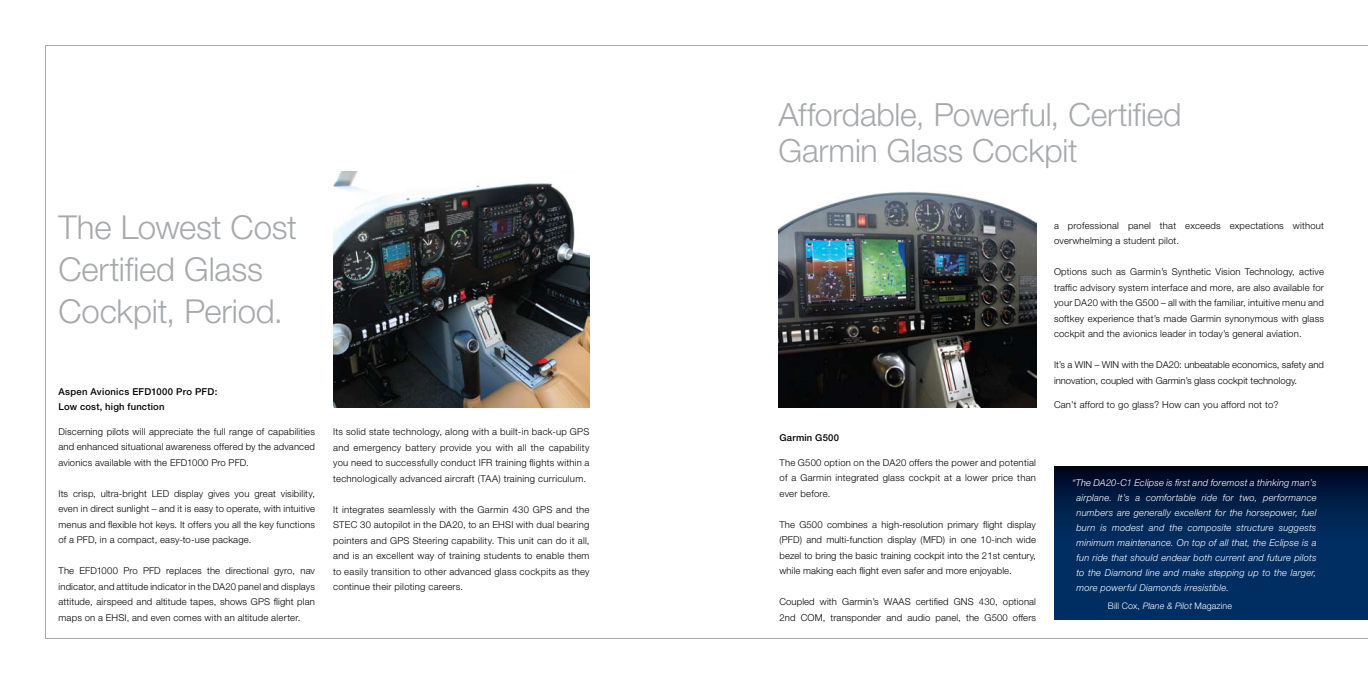
<style>
.page{position:relative;width:1368px;height:684px;background:#fff}
.page>*{position:absolute;margin:0;border:0;box-sizing:border-box;transform-origin:0 0}
.t1{font:300 33px/42px "Helvetica Neue";letter-spacing:-.005em;color:#a7a9ac}
.t2{font:300 32px/36px "Helvetica Neue";letter-spacing:-.005em;color:#a7a9ac}
.t3{font:300 9.5px/15.5px "Helvetica Neue";letter-spacing:.02em;color:#000;text-align:justify}
.t4{font:italic 300 9.5px/15px "Helvetica Neue";letter-spacing:.02em;color:#fff;text-align:justify}
.t5{font:300 9.5px/15.5px "Helvetica Neue";color:#000}
.t6{font:500 9.5px/15.5px "Helvetica Neue";letter-spacing:.02em;color:#000}
.t7{font:300 9px "Helvetica Neue";letter-spacing:.01em;color:#fff}
.s1{font-style:italic}
</style>
<div class="page">
<svg style="left:45px;top:45px;width:639px;height:594px"></svg>
<svg style="left:1054px;top:466px;width:314px;height:154px;background:#002453"></svg>
<img style="left:778px;top:191px;width:258px;height:217px">
<img style="left:333px;top:171px;width:257px;height:237px">
<h2 class="t2" style="left:778px;top:96px;width:405px">Affordable, Powerful, Certified<br>Garmin Glass Cockpit</h2>
<h1 class="t1" style="left:58px;top:206px;width:240px">The Lowest Cost<br>Certified Glass<br>Cockpit, Period.</h1>
<p class="t3" style="left:1054px;top:217px;width:271px">a professional panel that exceeds expectations without overwhelming a student pilot.</p>
<p class="t3" style="left:1054px;top:264px;width:272px">Options such as Garmin’s Synthetic Vision Technology, active traffic advisory system interface and more, are also available for your DA20 with the G500 – all with the familiar, intuitive menu and softkey experience that’s made Garmin synonymous with glass cockpit and the avionics leader in today’s general aviation.</p>
<p class="t5" style="left:1054px;top:357px;width:272px">It’s a WIN – WIN with the DA20: unbeatable economics, safety and innovation, coupled with Garmin’s glass cockpit technology.</p>
<p class="t3" style="left:1054px;top:396px;width:226px">Can’t afford to go glass? How can you afford not to?</p>
<p class="t6" style="left:58px;top:384px;width:161px">Aspen Avionics EFD1000 Pro PFD:<br>Low cost, high function</p>
<p class="t3" style="left:58px;top:424px;width:258px">Discerning pilots will appreciate the full range of capabilities and enhanced situational awareness offered by the advanced avionics available with the EFD1000 Pro PFD.</p>
<p class="t3" style="left:58px;top:486px;width:258px">Its crisp, ultra-bright LED display gives you great visibility, even in direct sunlight – and it is easy to operate, with intuitive menus and flexible hot keys. It offers you all the key functions of a PFD, in a compact, easy-to-use package.</p>
<p class="t3" style="left:58px;top:563px;width:258px">The EFD1000 Pro PFD replaces the directional gyro, nav indicator, and attitude indicator in the DA20 panel and displays attitude, airspeed and altitude tapes, shows GPS flight plan maps on a EHSI, and even comes with an altitude alerter.</p>
<p class="t3" style="left:333px;top:424px;width:258px">Its solid state technology, along with a built-in back-up GPS and emergency battery provide you with all the capability you need to successfully conduct IFR training flights within a technologically advanced aircraft (TAA) training curriculum.</p>
<p class="t3" style="left:333px;top:501px;width:258px">It integrates seamlessly with the Garmin 430 GPS and the STEC 30 autopilot in the DA20, to an EHSI with dual bearing pointers and GPS Steering capability. This unit can do it all, and is an excellent way of training students to enable them to easily transition to other advanced glass cockpits as they continue their piloting careers.</p>
<p class="t6" style="left:779px;top:430px;width:61px">Garmin G500</p>
<p class="t3" style="left:779px;top:455px;width:258px">The G500 option on the DA20 offers the power and potential of a Garmin integrated glass cockpit at a lower price than ever before.</p>
<p class="t3" style="left:779px;top:517px;width:258px">The G500 combines a high-resolution primary flight display (PFD) and multi-function display (MFD) in one 10-inch wide bezel to bring the basic training cockpit into the 21st century, while making each flight even safer and more enjoyable.</p>
<p class="t3" style="left:779px;top:594px;width:258px">Coupled with Garmin’s WAAS certified GNS 430, optional<br>2nd COM, transponder and audio panel, the G500 offers</p>
<p class="t4" style="left:1076px;top:475px;width:242px;text-indent:-4px">“The DA20-C1 Eclipse is first and foremost a thinking man’s airplane. It’s a comfortable ride for two, performance numbers are generally excellent for the horsepower, fuel burn is modest and the composite structure suggests minimum maintenance. On top of all that, the Eclipse is a fun ride that should endear both current and future pilots to the Diamond line and make stepping up to the larger, more powerful Diamonds irresistible.</p>
<p class="t7" style="left:1108px;top:601px;width:126px">Bill Cox, <span class="s1">Plane &amp; Pilot</span> Magazine</p>
</div>
